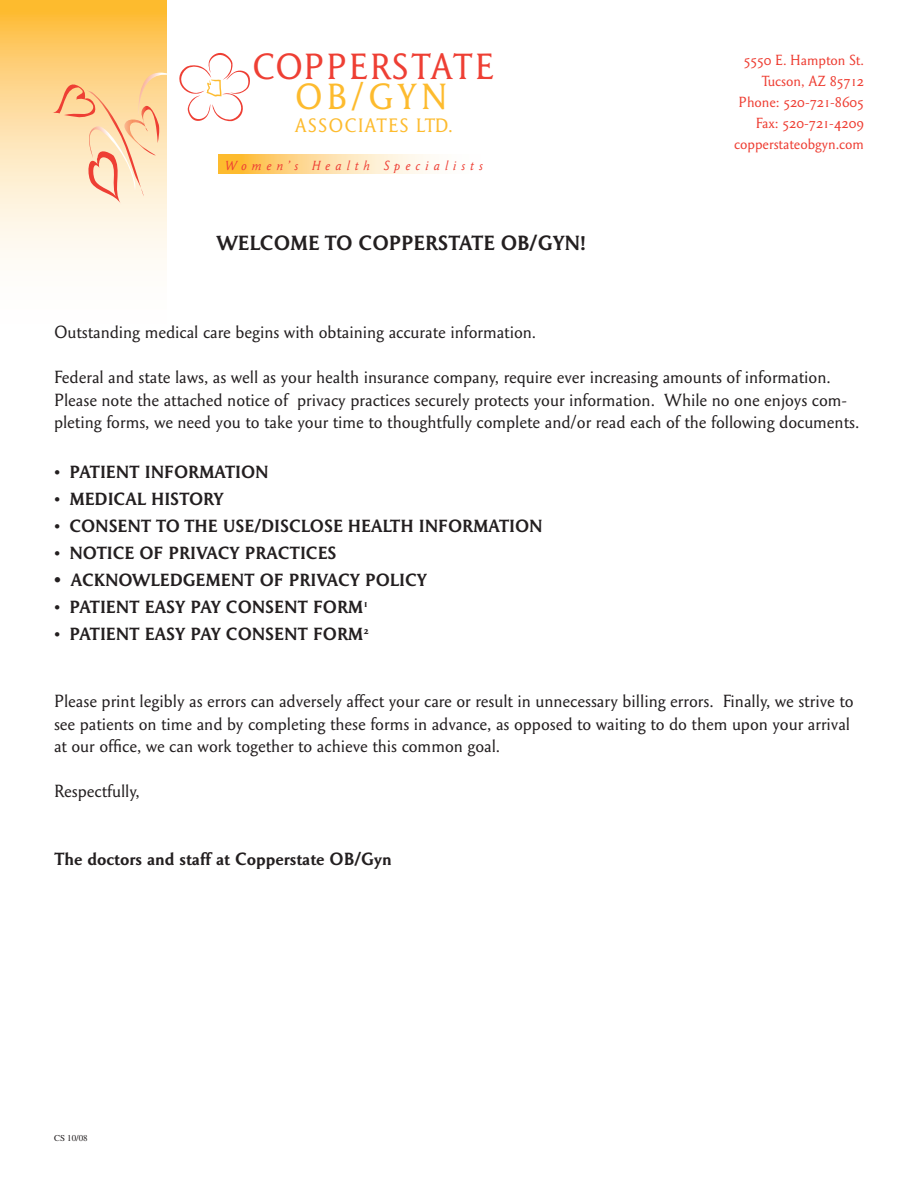
<style>
.page{position:relative;width:918px;height:1188px;background:#fff}
.page>*{position:absolute;margin:0;border:0;box-sizing:border-box;transform-origin:0 0}
.t1{font:37.2px "Garaline";letter-spacing:.025em;color:#ee3f34}
.t2{font:37.2px "Garaline";color:#fdbb2e}
.t3{font:700 21px "Garaline";color:#231f20}
.t4{font:19.8px "Garaline";letter-spacing:.05em;color:#fdbb2e}
.t5{font:18px/22.5px "Garaline";color:#231f20}
.t6{font:700 18px "Garaline";color:#231f20}
.t7{font:15px "Garaline";color:#ee3f34}
.t8{font:italic 13.5px "Garaline";letter-spacing:.375em;color:#ee3f34}
.t9{font:9px "Times";color:#231f20}
.s1{font-weight:400}
</style>
<div class="page">
<svg style="left:0;top:0;width:166px;height:260px;background:#fddea0"></svg>
<svg style="left:53px;top:51px;width:197px;height:153px"></svg>
<svg style="left:219px;top:154px;width:212px;height:20px;background:#fddc9d"></svg>
<p class="t1" style="left:252px;top:45px;width:244px">COPPERSTATE</p>
<p class="t2" style="left:295px;top:75px;width:154px">OB/GYN</p>
<p class="t4" style="left:295px;top:114px;width:159px">ASSOCIATES LTD.</p>
<p class="t8" style="left:225px;top:158px;width:259px">Women’s Health Specialists</p>
<p class="t3" style="left:216px;top:230px;width:371px">WELCOME TO COPPERSTATE OB/GYN!</p>
<p class="t7" style="left:744px;top:51px;width:122px">5550 E. Hampton St.</p>
<p class="t7" style="left:761px;top:72px;width:104px">Tucson, AZ 85712</p>
<p class="t7" style="left:739px;top:93px;width:127px">Phone: 520-721-8605</p>
<p class="t7" style="left:756px;top:114px;width:110px">Fax: 520-721-4209</p>
<p class="t7" style="left:734px;top:135px;width:131px">copperstateobgyn.com</p>
<p class="t5" style="left:54px;top:321px;width:484px">Outstanding medical care begins with obtaining accurate information.</p>
<p class="t5" style="left:54px;top:366px;width:807px">Federal and state laws, as well as your health insurance company, require ever increasing amounts of information.<br>Please note the attached notice of privacy practices securely protects your information. While no one enjoys com&shy;pleting forms, we need you to take your time to thoughtfully complete and/or read each of the following documents.</p>
<p class="t6" style="left:54px;top:461px;width:216px"><span class="s1">•</span> PATIENT INFORMATION</p>
<p class="t6" style="left:54px;top:488px;width:171px"><span class="s1">•</span> MEDICAL HISTORY</p>
<p class="t6" style="left:54px;top:515px;width:490px"><span class="s1">•</span> CONSENT TO THE USE/DISCLOSE HEALTH INFORMATION</p>
<p class="t6" style="left:54px;top:542px;width:284px"><span class="s1">•</span> NOTICE OF PRIVACY PRACTICES</p>
<p class="t6" style="left:54px;top:569px;width:374px">• ACKNOWLEDGEMENT OF PRIVACY POLICY</p>
<p class="t6" style="left:54px;top:596px;width:316px"><span class="s1">•</span> PATIENT EASY PAY CONSENT FORM<sup>1</sup></p>
<p class="t6" style="left:54px;top:623px;width:316px"><span class="s1">•</span> PATIENT EASY PAY CONSENT FORM<sup>2</sup></p>
<p class="t5" style="left:54px;top:690px;width:801px">Please print legibly as errors can adversely affect your care or result in unnecessary billing errors. Finally, we strive to see patients on time and by completing these forms in advance, as opposed to waiting to do them upon your arrival at our office, we can work together to achieve this common goal.</p>
<p class="t5" style="left:54px;top:780px;width:87px">Respectfully,</p>
<p class="t6" style="left:54px;top:848px;width:339px">The doctors and staff at Copperstate OB/Gyn</p>
<p class="t9" style="left:54px;top:1133px;width:35px">CS 10/08</p>
</div>
